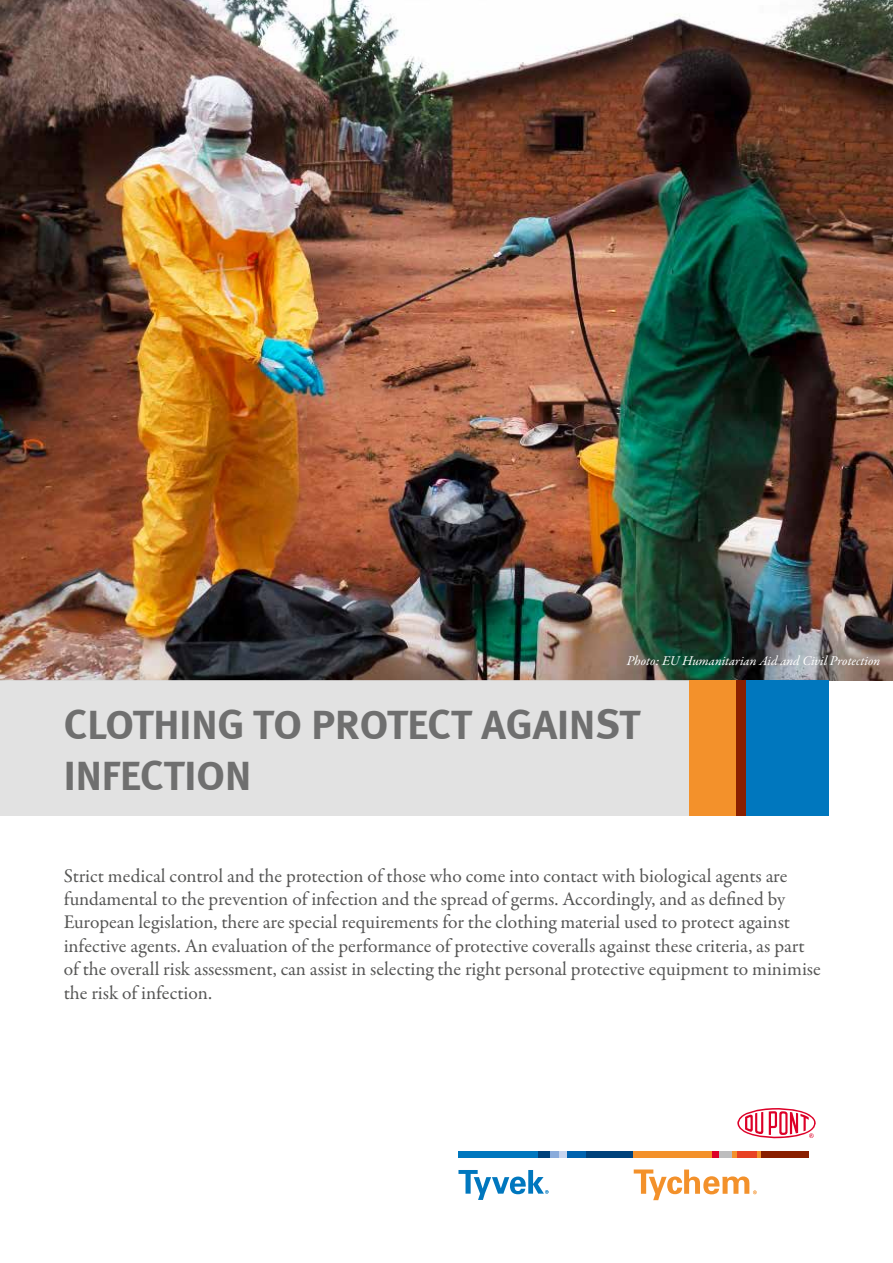
<style>
.page{position:relative;width:893px;height:1263px;background:#fff}
.page>*{position:absolute;margin:0;border:0;box-sizing:border-box;transform-origin:0 0}
.t1{font:700 42px/50.4px "Meta";color:#565655}
.t2{font:19.5px/23.4px "Garamond Premr Pro";letter-spacing:-.005em;color:#565655}
.t3{font:italic 13.5px "Garamond Premr Pro";letter-spacing:-.005em;color:#fff}
</style>
<div class="page">
<img style="left:0;top:0;width:893px;height:680px">
<svg style="left:737px;top:1108px;width:79px;height:31px"></svg>
<div style="left:458px;top:1151px;width:80px;height:6px;background:#0077be"></div>
<div style="left:586px;top:1151px;width:47px;height:6px;background:#00427b"></div>
<svg style="left:458px;top:1170px;width:91px;height:30px"></svg>
<div style="left:559px;top:1151px;width:8px;height:6px;background:#c7d4ee"></div>
<div style="left:538px;top:1151px;width:13px;height:6px;background:#00427b"></div>
<div style="left:551px;top:1151px;width:8px;height:6px;background:#8aabdb"></div>
<div style="left:567px;top:1151px;width:19px;height:6px;background:#0063af"></div>
<div style="left:633px;top:1151px;width:175px;height:6px;background:#f3912b"></div>
<svg style="left:634px;top:1169px;width:123px;height:31px"></svg>
<div style="left:737px;top:1151px;width:19px;height:6px;background:#e84224"></div>
<div style="left:718px;top:1151px;width:14px;height:6px;background:#bdbdbe"></div>
<div style="left:761px;top:1151px;width:48px;height:6px;background:#891f00"></div>
<svg style="left:712px;top:1151px;width:6px;height:6px"></svg>
<div style="left:736px;top:681px;width:11px;height:135px;background:#891f00"></div>
<div style="left:747px;top:681px;width:82px;height:135px;background:#0077be"></div>
<div style="left:689px;top:681px;width:47px;height:135px;background:#f3912b"></div>
<div style="left:0;top:680px;width:689px;height:136px;background:#ddd"></div>
<p class="t3" style="left:627px;top:652px;width:255px">Photo: EU Humanitarian Aid and Civil Protection</p>
<h1 class="t1" style="left:64px;top:699px;width:578px">CLOTHING TO PROTECT AGAINST<br>INFECTION</h1>
<p class="t2" style="left:64px;top:864px;width:759px">Strict medical control and the protection of those who come into contact with biological agents are fundamental to the prevention of infection and the spread of germs. Accordingly, and as defined by European legislation, there are special requirements for the clothing material used to protect against infective agents. An evaluation of the performance of protective coveralls against these criteria, as part of the overall risk assessment, can assist in selecting the right personal protective equipment to minimise the risk of infection.</p>
</div>
